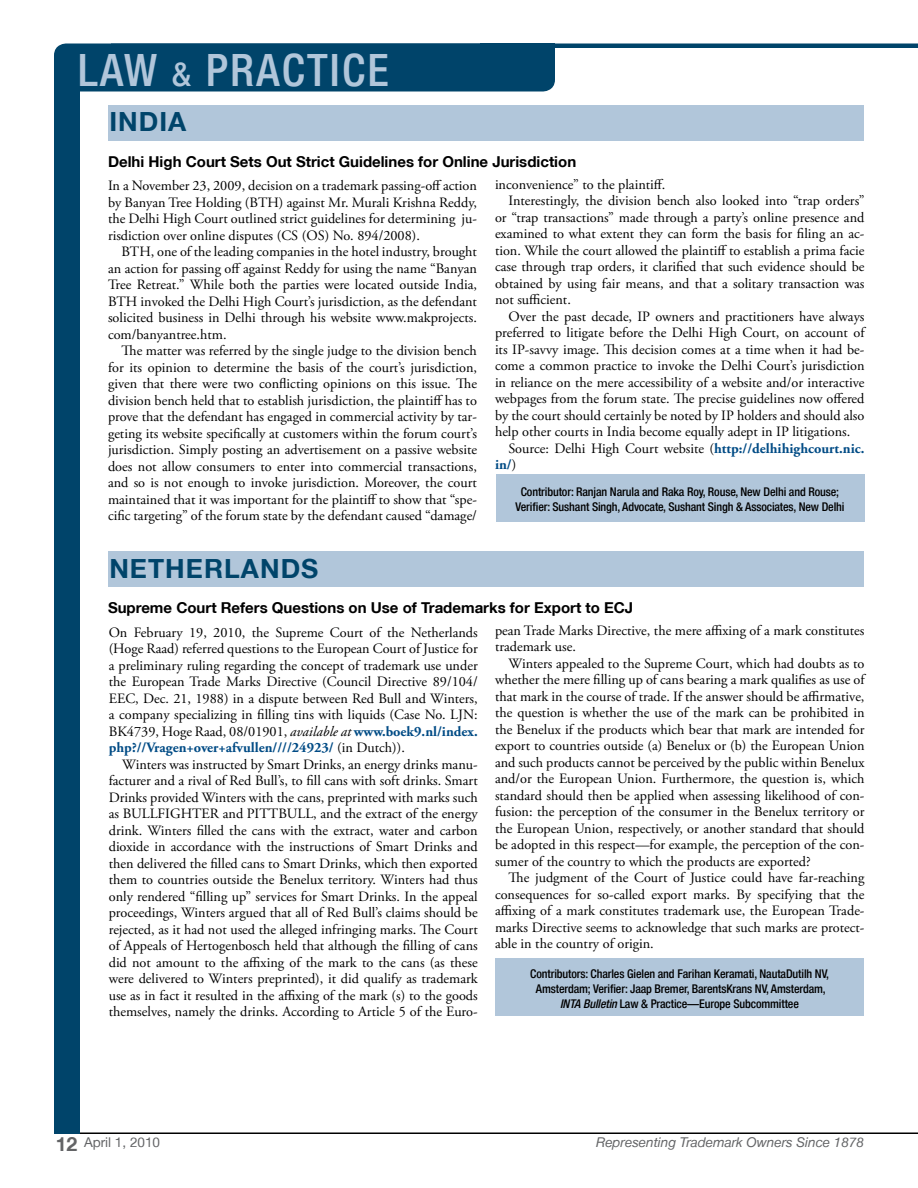
<style>
.page{position:relative;width:918px;height:1188px;background:#fff}
.page>*{position:absolute;margin:0;border:0;box-sizing:border-box;transform-origin:0 0}
.t1{font:500 condensed 44.55px "Helvetica Neue LT";letter-spacing:.05em;color:#b1c6da}
.t2{font:700 26.4px "Helvetica Neue LT";letter-spacing:.04em;color:#00446a}
.t3{font:700 15px "Helvetica Neue LT";color:#000}
.t4{font:14.25px/16.5px "Adobe Garamond Pro";color:#000;text-align:justify}
.t5{font:700 14.25px "Adobe Garamond Pro";color:#004b85}
.t6{font:italic 13.5px "Helvetica Neue LT";color:#636466}
.t7{font:13.5px "Helvetica Neue LT";color:#636466}
.t8{font:500 condensed 12px/15px "Helvetica Neue LT";letter-spacing:-.01em;color:#000;text-align:center}
.s1{font-size:33px}
.s2{font-weight:700;color:#004b85}
.s3{font-weight:400;color:#000}
.s4{font-style:italic}
.s5{font-weight:700;font-size:19.5px}
</style>
<div class="page">
<div style="left:108px;top:105px;width:756px;height:35px;background:#b1c6da"></div>
<div style="left:496px;top:474px;width:369px;height:48px;background:#b1c6da"></div>
<div style="left:108px;top:552px;width:756px;height:35px;background:#b1c6da"></div>
<div style="left:495px;top:959px;width:369px;height:57px;background:#b1c6da"></div>
<hr style="left:54px;top:1132px;width:864px;height:2px;background:#000">
<div style="left:54px;top:44px;width:501px;height:48px;background:#00446a;border-radius:12px"></div>
<div style="left:480px;top:44px;width:75px;height:25px;background:#00446a"></div>
<div style="left:54px;top:78px;width:25px;height:1056px;background:#00446a"></div>
<div style="left:111px;top:43px;width:807px;height:5px;background:#00446a"></div>
<h1 class="t1" style="left:78px;top:44px;width:312px">Law <span class="s1">&amp;</span> Practice</h1>
<h2 class="t2" style="left:109px;top:106px;width:79px">INDIA</h2>
<p class="t3" style="left:108px;top:152px;width:470px">Delhi High Court Sets Out Strict Guidelines for Online Jurisdiction</p>
<p class="t4" style="left:495px;top:176px;width:172px">inconvenience” to the plaintiff.</p>
<p class="t4" style="left:508px;top:193px;width:358px">Interestingly, the division bench also looked into “trap orders”</p>
<p class="t4" style="left:495px;top:209px;width:371px">or “trap transactions” made through a party’s online presence and</p>
<p class="t4" style="left:495px;top:226px;width:371px">examined to what extent they can form the basis for filing an ac-</p>
<p class="t4" style="left:495px;top:242px;width:371px">tion. While the court allowed the plaintiff to establish a prima facie</p>
<p class="t4" style="left:495px;top:259px;width:371px">case through trap orders, it clarified that such evidence should be</p>
<p class="t4" style="left:495px;top:275px;width:371px">obtained by using fair means, and that a solitary transaction was</p>
<p class="t4" style="left:495px;top:292px;width:77px">not sufficient.</p>
<p class="t4" style="left:508px;top:308px;width:358px">Over the past decade, IP owners and practitioners have always</p>
<p class="t4" style="left:495px;top:325px;width:371px">preferred to litigate before the Delhi High Court, on account of</p>
<p class="t4" style="left:495px;top:341px;width:371px">its IP-savvy image. This decision comes at a time when it had be-</p>
<p class="t4" style="left:495px;top:358px;width:371px">come a common practice to invoke the Delhi Court’s jurisdiction</p>
<p class="t4" style="left:495px;top:374px;width:371px">in reliance on the mere accessibility of a website and/or interactive</p>
<p class="t4" style="left:495px;top:391px;width:371px">webpages from the forum state. The precise guidelines now offered</p>
<p class="t4" style="left:495px;top:407px;width:371px">by the court should certainly be noted by IP holders and should also</p>
<p class="t4" style="left:495px;top:424px;width:357px">help other courts in India become equally adept in IP litigations.</p>
<p class="t4" style="left:508px;top:440px;width:357px">Source: Delhi High Court website (<span class="s2">http://delhihighcourt.nic.</span></p>
<p class="t5" style="left:495px;top:456px;width:23px">in/<span class="s3">)</span></p>
<p class="t8" style="left:515px;top:485px;width:331px">Contributor: Ranjan Narula and Raka Roy, Rouse, New Delhi and Rouse;<br>Verifier: Sushant Singh, Advocate, Sushant Singh &amp; Associates, New Delhi</p>
<p class="t4" style="left:108px;top:178px;width:371px">In a November 23, 2009, decision on a trademark passing-off action by Banyan Tree Holding (BTH) against Mr. Murali Krishna Reddy, the Delhi High Court outlined strict guidelines for determining ju&shy;risdiction over online disputes (CS (OS) No. 894/2008).</p>
<p class="t4" style="left:108px;top:244px;width:371px;text-indent:13px">BTH, one of the leading companies in the hotel industry, brought an action for passing off against Reddy for using the name “Banyan Tree Retreat.” While both the parties were located outside India, BTH invoked the Delhi High Court’s jurisdiction, as the defendant solicited business in Delhi through his website www.makprojects. com/banyantree.htm.</p>
<p class="t4" style="left:108px;top:343px;width:371px;text-indent:13px">The matter was referred by the single judge to the division bench for its opinion to determine the basis of the court’s jurisdiction, given that there were two conflicting opinions on this issue. The division bench held that to establish jurisdiction, the plaintiff has to prove that the defendant has engaged in commercial activity by tar&shy;geting its website specifically at customers within the forum court’s jurisdiction. Simply posting an advertisement on a passive website does not allow consumers to enter into commercial transactions, and so is not enough to invoke jurisdiction. Moreover, the court maintained that it was important for the plaintiff to show that “spe&shy;cific targeting” of the forum state by the defendant caused “damage/</p>
<h2 class="t2" style="left:109px;top:552px;width:209px">NETHERLANDS</h2>
<p class="t3" style="left:108px;top:599px;width:527px">Supreme Court Refers Questions on Use of Trademarks for Export to ECJ</p>
<p class="t4" style="left:495px;top:623px;width:371px">pean Trade Marks Directive, the mere affixing of a mark constitutes trademark use.</p>
<p class="t4" style="left:495px;top:656px;width:371px;text-indent:13px">Winters appealed to the Supreme Court, which had doubts as to whether the mere filling up of cans bearing a mark qualifies as use of that mark in the course of trade. If the answer should be affirmative, the question is whether the use of the mark can be prohibited in the Benelux if the products which bear that mark are intended for export to countries outside (a) Benelux or (b) the European Union and such products cannot be perceived by the public within Benelux and/or the European Union. Furthermore, the question is, which standard should then be applied when assessing likelihood of con&shy;fusion: the perception of the consumer in the Benelux territory or the European Union, respectively, or another standard that should be adopted in this respect—for example, the perception of the con&shy;sumer of the country to which the products are exported?</p>
<p class="t4" style="left:495px;top:870px;width:371px;text-indent:13px">The judgment of the Court of Justice could have far-reaching consequences for so-called export marks. By specifying that the affixing of a mark constitutes trademark use, the European Trade&shy;marks Directive seems to acknowledge that such marks are protect&shy;able in the country of origin.</p>
<p class="t8" style="left:530px;top:966px;width:300px">Contributors: Charles Gielen and Farihan Keramati, NautaDutilh NV,<br>Amsterdam; Verifier: Jaap Bremer, BarentsKrans NV, Amsterdam,<br><span class="s4">INTA Bulletin</span>Law &amp; Practice—Europe Subcommittee</p>
<p class="t4" style="left:109px;top:624px;width:371px">On February 19, 2010, the Supreme Court of the Netherlands (Hoge Raad) referred questions to the European Court of Justice for a preliminary ruling regarding the concept of trademark use under the European Trade Marks Directive (Council Directive 89/104/ EEC, Dec. 21, 1988) in a dispute between Red Bull and Winters, a company specializing in filling tins with liquids (Case No. LJN:<br>BK4739, Hoge Raad, 08/01901, <span class="s4">available at</span> <span class="s2">www.boek9.nl/index. php?//Vragen+over+afvullen////24923/</span> (in Dutch)).</p>
<p class="t4" style="left:109px;top:756px;width:371px;text-indent:13px">Winters was instructed by Smart Drinks, an energy drinks manu&shy;facturer and a rival of Red Bull’s, to fill cans with soft drinks. Smart Drinks provided Winters with the cans, preprinted with marks such as BULLFIGHTER and PITTBULL, and the extract of the energy drink. Winters filled the cans with the extract, water and carbon dioxide in accordance with the instructions of Smart Drinks and then delivered the filled cans to Smart Drinks, which then exported them to countries outside the Benelux territory. Winters had thus only rendered “filling up” services for Smart Drinks. In the appeal proceedings, Winters argued that all of Red Bull’s claims should be rejected, as it had not used the alleged infringing marks. The Court of Appeals of Hertogenbosch held that although the filling of cans did not amount to the affixing of the mark to the cans (as these were delivered to Winters preprinted), it did qualify as trademark use as in fact it resulted in the affixing of the mark (s) to the goods themselves, namely the drinks. According to Article 5 of the Euro-</p>
<p class="t7" style="left:56px;top:1134px;width:106px"><span class="s5">12</span> April 1, 2010</p>
<p class="t6" style="left:596px;top:1134px;width:269px">Representing Trademark Owners Since 1878</p>
</div>
